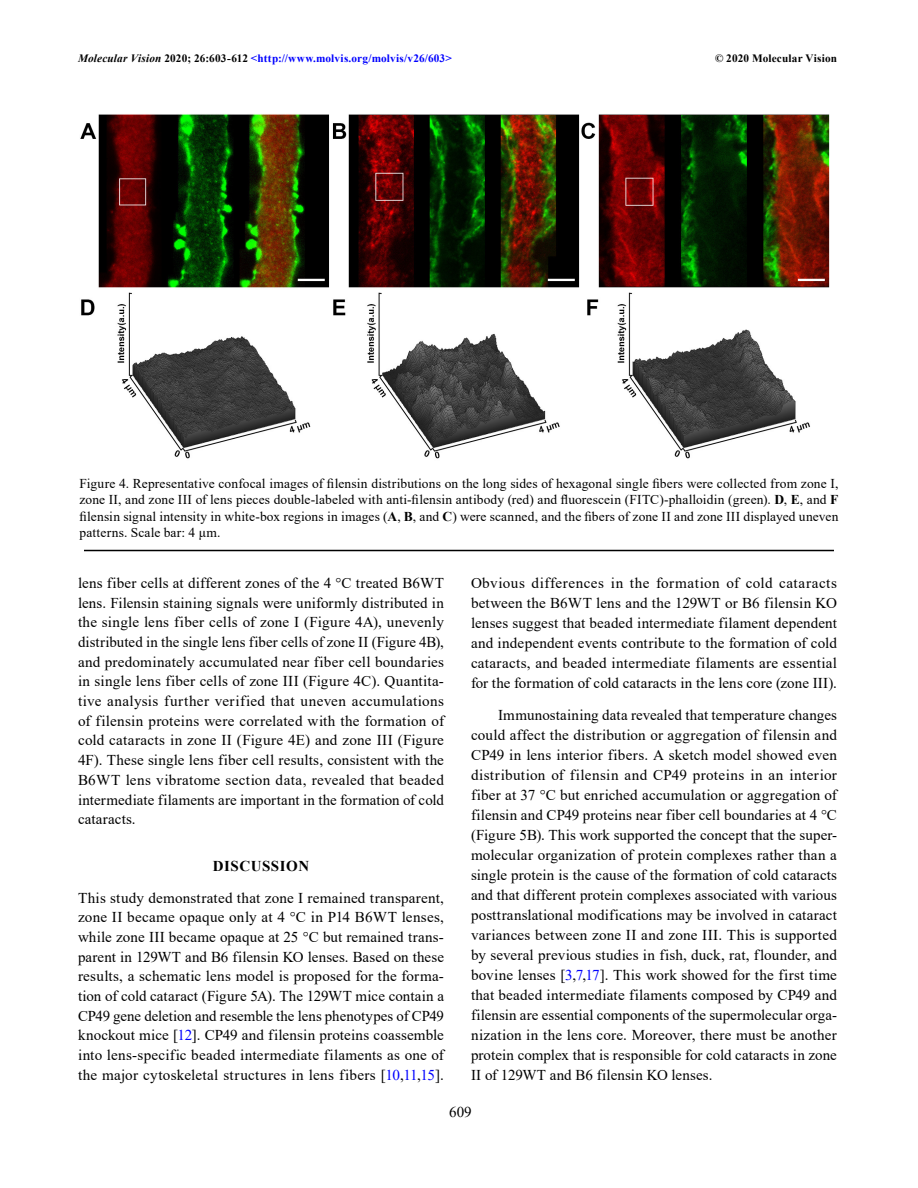
<style>
.page{position:relative;width:918px;height:1188px;background:#fff}
.page>*{position:absolute;margin:0;border:0;box-sizing:border-box;transform-origin:0 0}
.Para_No_Ind{font:15px/19.6px "Times New Roman";letter-spacing:.01em;color:#000;text-align:justify}
.Para_Ind{font:15px/20px "Times New Roman";letter-spacing:.005em;color:#000;text-align:justify}
.t1{font:700 15px "Times New Roman";letter-spacing:.035em;color:#000}
.Folio{font:15px "Times New Roman";color:#000}
.Fig_Caption{font:13.5px/16.5px "Times New Roman";letter-spacing:.01em;color:#000;text-align:justify}
.Header_Align_Left{font:700 11.25px "Times New Roman";letter-spacing:.015em;color:#00f}
.Header_Align_Right{font:700 11.25px "Times New Roman";letter-spacing:.015em;color:#000}
.s1{font-style:italic;color:#000}
.s2{color:#000}
.s3{font-weight:700}
.s4{color:#00f}
</style>
<div class="page">
<img style="left:80px;top:114px;width:750px;height:345px">
<hr style="left:84px;top:550px;width:750px;height:1px;background:#000">
<p class="Header_Align_Left" style="left:78px;top:50px;width:375px"><span class="s1">Molecular Vision</span> <span class="s2">2020; 26:603-612</span> &lt;http://www.molvis.org/molvis/v26/603&gt;</p>
<p class="Header_Align_Right" style="left:715px;top:50px;width:123px">© 2020 Molecular Vision</p>
<p class="Fig_Caption" style="left:79px;top:474px;width:761px">Figure 4. Representative confocal images of filensin distributions on the long sides of hexagonal single fibers were collected from zone I, zone II, and zone III of lens pieces double-labeled with anti-filensin antibody (red) and fluorescein (FITC)-phalloidin (green). <span class="s3">D</span>, <span class="s3">E</span>, and <span class="s3">F </span>filensin signal intensity in white-box regions in images (<span class="s3">A</span>, <span class="s3">B</span>, and <span class="s3">C</span>) were scanned, and the fibers of zone II and zone III displayed uneven patterns. Scale bar: 4 μm.</p>
<p class="Para_No_Ind" style="left:78px;top:573px;width:368px">lens fiber cells at different zones of the 4 °C treated B6WT lens. Filensin staining signals were uniformly distributed in the single lens fiber cells of zone I (Figure 4A), unevenly distributed in the single lens fiber cells of zone II (Figure 4B), and predominately accumulated near fiber cell boundaries in single lens fiber cells of zone III (Figure 4C). Quantita&shy;tive analysis further verified that uneven accumulations of filensin proteins were correlated with the formation of cold cataracts in zone II (Figure 4E) and zone III (Figure 4F). These single lens fiber cell results, consistent with the B6WT lens vibratome section data, revealed that beaded intermediate filaments are important in the formation of cold cataracts.</p>
<h1 class="t1" style="left:213px;top:855px;width:98px">DISCUSSION</h1>
<p class="Para_No_Ind" style="left:78px;top:887px;width:368px">This study demonstrated that zone I remained transparent, zone II became opaque only at 4 °C in P14 B6WT lenses, while zone III became opaque at 25 °C but remained trans&shy;parent in 129WT and B6 filensin KO lenses. Based on these results, a schematic lens model is proposed for the forma&shy;tion of cold cataract (Figure 5A). The 129WT mice contain a CP49 gene deletion and resemble the lens phenotypes of CP49 knockout mice [<span class="s4">12</span>]. CP49 and filensin proteins coassemble into lens-specific beaded intermediate filaments as one of the major cytoskeletal structures in lens fibers [<span class="s4">10</span>,<span class="s4">11</span>,<span class="s4">15</span>].</p>
<p class="Para_No_Ind" style="left:471px;top:572px;width:368px">Obvious differences in the formation of cold cataracts between the B6WT lens and the 129WT or B6 filensin KO lenses suggest that beaded intermediate filament dependent and independent events contribute to the formation of cold cataracts, and beaded intermediate filaments are essential for the formation of cold cataracts in the lens core (zone III).</p>
<p class="Para_Ind" style="left:471px;top:704px;width:368px;text-indent:27px">Immunostaining data revealed that temperature changes could affect the distribution or aggregation of filensin and CP49 in lens interior fibers. A sketch model showed even distribution of filensin and CP49 proteins in an interior fiber at 37 °C but enriched accumulation or aggregation of filensin and CP49 proteins near fiber cell boundaries at 4 °C (Figure 5B). This work supported the concept that the super&shy;molecular organization of protein complexes rather than a single protein is the cause of the formation of cold cataracts and that different protein complexes associated with various posttranslational modifications may be involved in cataract variances between zone II and zone III. This is supported by several previous studies in fish, duck, rat, flounder, and bovine lenses [<span class="s4">3</span>,<span class="s4">7</span>,<span class="s4">17</span>]. This work showed for the first time that beaded intermediate filaments composed by CP49 and filensin are essential components of the supermolecular orga&shy;nization in the lens core. Moreover, there must be another protein complex that is responsible for cold cataracts in zone II of 129WT and B6 filensin KO lenses.</p>
<p class="Folio" style="left:449px;top:1102px;width:24px">609</p>
</div>
